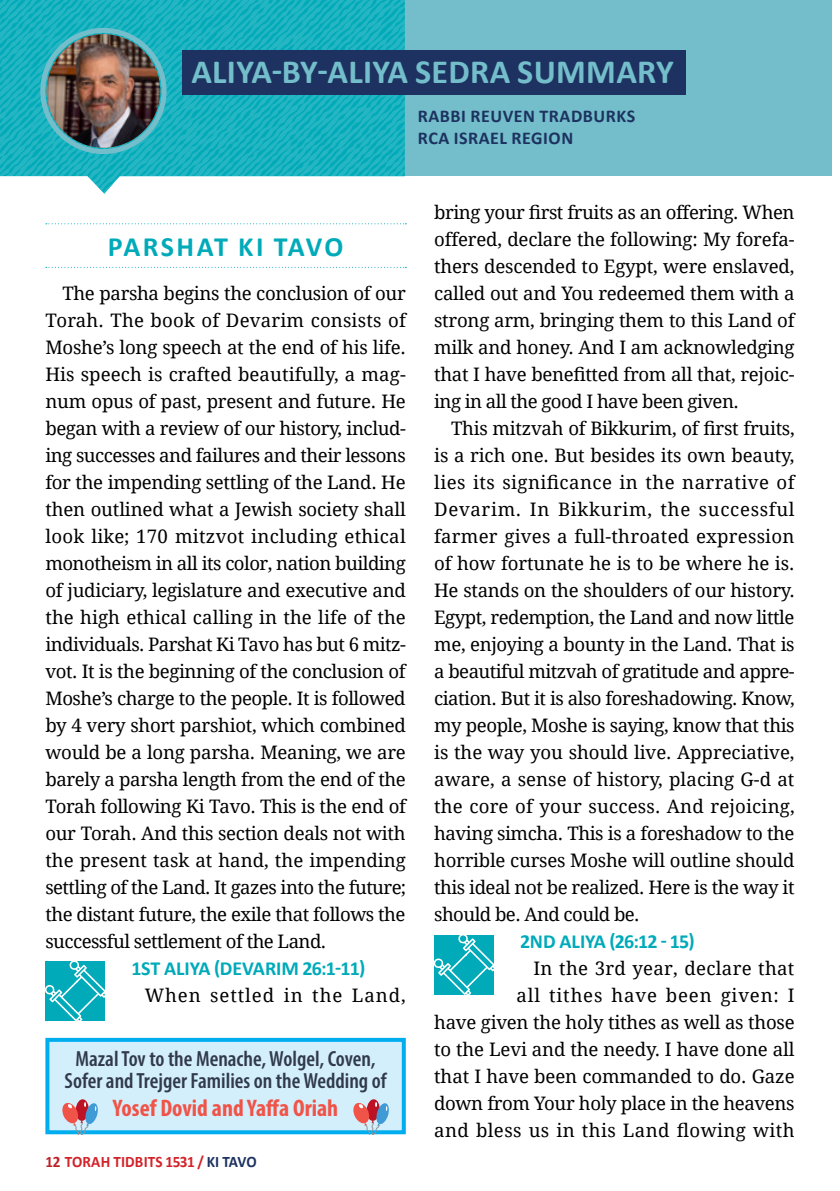
<style>
.page{position:relative;width:840px;height:1191px;background:#fff}
.page>*{position:absolute;margin:0;border:0;box-sizing:border-box;transform-origin:0 0}
.t1{font:700 34px "Calibri";letter-spacing:.01em;color:#73beca}
.Heading_-_Haftorah_x{font:700 28px "Calibri";letter-spacing:.075em;color:#01aab9}
.t2{font:700 condensed 24px "Myriad Pro";color:#f05348}
.t3{font:600 condensed 22px/22px "Myriad Pro";color:#313a4c;text-align:center}
.Headings_-_Aliya_Tit{font:700 20px "Calibri";color:#01aab9}
.Headings_-_Aliya_Tit-2{font:700 20px "Calibri";letter-spacing:-.02em;color:#01aab9}
.Body_-_Main_English{font:18.6px/27px "Droid Serif";letter-spacing:-.02em;color:#000;text-align:justify}
.Body_-_Main_English-2{font:18.6px "Droid Serif";letter-spacing:.05em;color:#000}
.Banner_-_Subtitle{font:700 18px "Calibri";letter-spacing:.03em;color:#1d3260}
.t4{font:700 16px "Calibri";letter-spacing:.005em;color:#d3232a;scale:.95 1}
.s1{color:#bc2227}
.s2{color:#1d3260}
</style>
<div class="page">
<div style="left:364px;top:0;width:467px;height:176px;background:#73beca"></div>
<svg style="left:0;top:0;width:404px;height:194px;background:#35bac6"></svg>
<div style="left:182px;top:50px;width:503px;height:45px;background:#1d3260"></div>
<img style="left:47px;top:34px;width:113px;height:114px;border-radius:57px">
<div style="left:40px;top:28px;width:126px;height:126px;border:5px solid #73beca;border-radius:50%"></div>
<svg style="left:434px;top:935px;width:59px;height:59px;background:#24b5c2"></svg>
<svg style="left:46px;top:223px;width:360px;height:1px"></svg>
<svg style="left:46px;top:267px;width:360px;height:1px"></svg>
<svg style="left:45px;top:961px;width:60px;height:60px;background:#23b5c2"></svg>
<div style="left:47px;top:1039px;width:356px;height:93px;background:#d4effc"></div>
<div style="left:45px;top:1037px;width:360px;height:97px;border:4px solid #00aeef"></div>
<svg style="left:61px;top:1101px;width:38px;height:33px"></svg>
<svg style="left:352px;top:1101px;width:37px;height:33px"></svg>
<p class="t1" style="left:191px;top:48px;width:483px">ALIYA-BY-ALIYA SEDRA SUMMARY</p>
<p class="Banner_-_Subtitle" style="left:417px;top:103px;width:219px">RABBI REUVEN TRADBURKS</p>
<p class="Banner_-_Subtitle" style="left:417px;top:125px;width:157px">RCA ISRAEL REGION</p>
<p class="Heading_-_Haftorah_x" style="left:108px;top:226px;width:237px">PARSHAT KI TAVO</p>
<p class="Body_-_Main_English" style="left:45px;top:279px;width:362px;text-indent:17px">The parsha begins the conclusion of our Torah. The book of Devarim consists of Moshe’s long speech at the end of his life.<br>His speech is crafted beautifully, a mag&shy;num opus of past, present and future. He began with a review of our history, includ&shy;ing successes and failures and their lessons for the impending settling of the Land. He then outlined what a Jewish society shall look like; 170 mitzvot including ethical monotheism in all its color, nation building of judiciary, legislature and executive and the high ethical calling in the life of the individuals. Parshat Ki Tavo has but 6 mitz&shy;vot. It is the beginning of the conclusion of Moshe’s charge to the people. It is followed by 4 very short parshiot, which combined would be a long parsha. Meaning, we are barely a parsha length from the end of the Torah following Ki Tavo. This is the end of our Torah. And this section deals not with the present task at hand, the impending settling of the Land. It gazes into the future; the distant future, the exile that follows the successful settlement of the Land.</p>
<p class="Headings_-_Aliya_Tit" style="left:131px;top:954px;width:235px">1ST ALIYA (DEVARIM 26:1-11)</p>
<p class="Body_-_Main_English-2" style="left:145px;top:982px;width:262px">When settled in the Land,</p>
<p class="t3" style="left:65px;top:1047px;width:323px">Mazal Tov to the Menache, Wolgel, Coven,<br>Sofer and Trejger Families on the Wedding of</p>
<p class="t2" style="left:113px;top:1092px;width:227px">Yosef Dovid and Yaffa Oriah</p>
<p class="t4" style="left:45px;top:1150px;width:224px"><span class="s1">12</span> TORAH TIDBITS 1531 / <span class="s2">KI TAVO</span></p>
<p class="Body_-_Main_English" style="left:434px;top:198px;width:362px">bring your first fruits as an offering. When offered, declare the following: My forefa&shy;thers descended to Egypt, were enslaved, called out and You redeemed them with a strong arm, bringing them to this Land of milk and honey. And I am acknowledging that I have benefitted from all that, rejoic&shy;ing in all the good I have been given.</p>
<p class="Body_-_Main_English" style="left:434px;top:414px;width:362px;text-indent:17px">This mitzvah of Bikkurim, of first fruits, is a rich one. But besides its own beauty, lies its significance in the narrative of Devarim. In Bikkurim, the successful farmer gives a full-throated expression of how fortunate he is to be where he is.<br>He stands on the shoulders of our history.<br>Egypt, redemption, the Land and now little me, enjoying a bounty in the Land. That is a beautiful mitzvah of gratitude and appre&shy;ciation. But it is also foreshadowing. Know, my people, Moshe is saying, know that this is the way you should live. Appreciative, aware, a sense of history, placing G-d at the core of your success. And rejoicing, having simcha. This is a foreshadow to the horrible curses Moshe will outline should this ideal not be realized. Here is the way it should be. And could be.</p>
<p class="Headings_-_Aliya_Tit-2" style="left:520px;top:927px;width:176px">2ND ALIYA (26:12 - 15)</p>
<p class="Body_-_Main_English" style="left:434px;top:954px;width:362px;text-align:right">In the 3rd year, declare that<br>all tithes have been given: I<br>have given the holy tithes as well as those to the Levi and the needy. I have done all that I have been commanded to do. Gaze down from Your holy place in the heavens and bless us in this Land flowing with</p>
</div>
